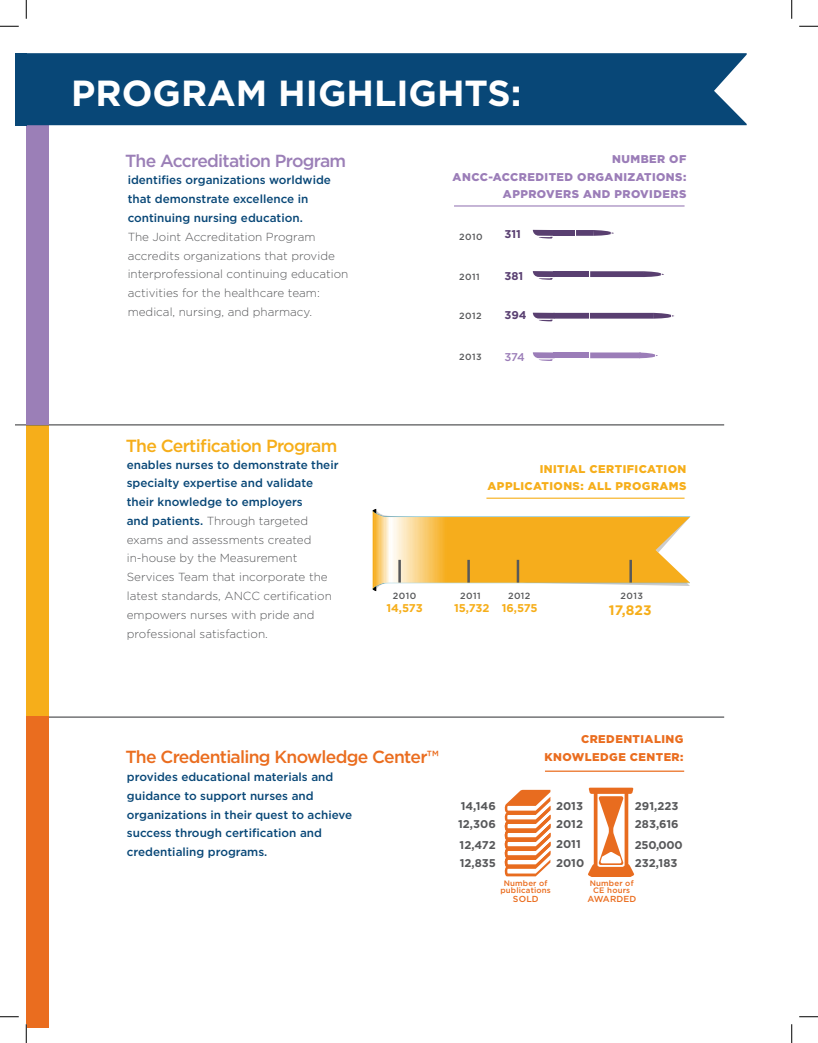
<style>
.page{position:relative;width:818px;height:1043px;background:#fff}
.page>*{position:absolute;margin:0;border:0;box-sizing:border-box;transform-origin:0 0}
.t1{font:700 36.25px "Gotham";color:#fff}
.t2{font:500 17.5px "Gotham";letter-spacing:-.04em;color:#ea6d1f}
.t3{font:500 17.5px "Gotham";letter-spacing:-.04em;color:#9b7fb7}
.t4{font:500 17.5px "Gotham";letter-spacing:-.04em;color:#f6ae1a}
.t5{font:700 13.75px "Gotham";color:#f6ae1a}
.t6{font:300 11.75px/18.8px "Gotham";color:#57585a}
.t7{font:500 11.75px/18.8px "Gotham";color:#084777}
.t8{font:700 11.25px "Gotham";color:#57585a}
.t9{font:900 11.25px/17.5px "Gotham";letter-spacing:.04em;color:#9b7db8;text-align:right}
.t10{font:900 11.25px "Gotham";letter-spacing:.04em;color:#f6ae1a}
.t11{font:900 11.25px "Gotham";letter-spacing:.04em;color:#ea6d1f}
.t12{font:700 11.25px "Gotham";letter-spacing:-.02em;color:#f6ae1a}
.t13{font:700 11.25px "Gotham";color:#593f71}
.t14{font:500 11.25px "Gotham";color:#9b7db8}
.t15{font:500 9px "Gotham";letter-spacing:.05em;color:#57585a}
.t16{font:500 8.75px "Gotham";letter-spacing:.02em;color:#ea6d1f}
.t17{font:500 7.88px "Gotham";letter-spacing:.02em;color:#ea6d1f}
.s1{font-weight:500;color:#084777}
</style>
<div class="page">
<svg style="left:504px;top:789px;width:46px;height:87px"></svg>
<svg style="left:590px;top:876px;width:42px;height:1px"></svg>
<div style="left:26px;top:424px;width:23px;height:293px;background:#f6ae1a"></div>
<hr style="left:38px;top:716px;width:686px;height:1px;background:#57585a">
<hr style="left:15px;top:424px;width:709px;height:1px;background:#57585a">
<hr style="left:454px;top:205px;width:230px;height:1px;background:#9b7db8">
<hr style="left:545px;top:770px;width:139px;height:1px;background:#ea6d1f">
<div style="left:26px;top:122px;width:23px;height:302px;background:#9b7fb7"></div>
<div style="left:26px;top:717px;width:23px;height:311px;background:#ea6d1f"></div>
<div style="left:15px;top:53px;width:12px;height:72px;background:#084777"></div>
<div style="left:27px;top:53px;width:719px;height:72px;background:#084777"></div>
<svg style="left:532px;top:230px;width:21px;height:8px"></svg>
<svg style="left:532px;top:271px;width:22px;height:9px"></svg>
<svg style="left:532px;top:352px;width:22px;height:9px"></svg>
<svg style="left:594px;top:230px;width:20px;height:6px"></svg>
<svg style="left:654px;top:313px;width:20px;height:5px"></svg>
<div style="left:553px;top:230px;width:22px;height:6px;background:#593f71"></div>
<div style="left:553px;top:271px;width:36px;height:6px;background:#593f71"></div>
<div style="left:553px;top:352px;width:36px;height:6px;background:#9b7db8"></div>
<svg style="left:532px;top:313px;width:57px;height:8px"></svg>
<div style="left:576px;top:230px;width:18px;height:6px;background:#593f71"></div>
<svg style="left:590px;top:271px;width:74px;height:6px"></svg>
<svg style="left:590px;top:352px;width:68px;height:6px"></svg>
<div style="left:590px;top:313px;width:64px;height:5px;background:#593f71"></div>
<hr style="left:486px;top:497px;width:198px;height:2px;background:#f6ae1a">
<svg style="left:372px;top:509px;width:318px;height:82px"></svg>
<hr style="left:398px;top:560px;width:3px;height:22px;background:#57585a">
<hr style="left:467px;top:560px;width:3px;height:22px;background:#57585a">
<hr style="left:516px;top:560px;width:3px;height:22px;background:#57585a">
<hr style="left:629px;top:560px;width:3px;height:22px;background:#57585a">
<svg style="left:588px;top:787px;width:46px;height:89px"></svg>
<svg style="left:0;top:25px;width:19px;height:2px"></svg>
<svg style="left:799px;top:25px;width:19px;height:2px"></svg>
<svg style="left:0;top:1016px;width:19px;height:1px"></svg>
<svg style="left:799px;top:1016px;width:19px;height:1px"></svg>
<svg style="left:25px;top:0;width:2px;height:19px"></svg>
<svg style="left:25px;top:1024px;width:2px;height:18px"></svg>
<svg style="left:791px;top:0;width:1px;height:19px"></svg>
<svg style="left:791px;top:1024px;width:1px;height:18px"></svg>
<p class="t1" style="left:71px;top:69px;width:452px">PROGRAM HIGHLIGHTS:</p>
<p class="t3" style="left:125px;top:150px;width:223px">The Accreditation Program</p>
<p class="t6" style="left:128px;top:171px;width:222px"><span class="s1">identifies organizations worldwide that demonstrate excellence in continuing nursing education.<br></span>The Joint Accreditation Program accredits organizations that provide interprofessional continuing education activities for the healthcare team: medical, nursing, and pharmacy.</p>
<p class="t4" style="left:126px;top:434px;width:213px">The Certification Program</p>
<p class="t6" style="left:127px;top:455px;width:213px"><span class="s1">enables nurses to demonstrate their specialty expertise and validate their knowledge to employers<br>and patients.</span> Through targeted exams and assessments created in-house by the Measurement<br>Services Team that incorporate the latest standards, ANCC certification empowers nurses with pride and professional satisfaction.</p>
<p class="t9" style="left:612px;top:150px;width:76px">NUMBER OF</p>
<p class="t9" style="left:452px;top:168px;width:235px">ANCC-ACCREDITED ORGANIZATIONS:<br>APPROVERS AND PROVIDERS</p>
<p class="t15" style="left:459px;top:230px;width:25px">2010</p>
<p class="t15" style="left:459px;top:271px;width:22px">2011</p>
<p class="t15" style="left:459px;top:310px;width:24px">2012</p>
<p class="t15" style="left:459px;top:351px;width:24px">2013</p>
<p class="t13" style="left:504px;top:227px;width:18px">311</p>
<p class="t13" style="left:504px;top:269px;width:20px">381</p>
<p class="t13" style="left:504px;top:308px;width:24px">394</p>
<p class="t14" style="left:504px;top:349px;width:22px">374</p>
<p class="t10" style="left:539px;top:461px;width:148px">INITIAL CERTIFICATION</p>
<p class="t10" style="left:487px;top:478px;width:200px">APPLICATIONS: ALL PROGRAMS</p>
<p class="t15" style="left:393px;top:589px;width:25px">2010</p>
<p class="t15" style="left:460px;top:589px;width:22px">2011</p>
<p class="t15" style="left:508px;top:589px;width:24px">2012</p>
<p class="t15" style="left:620px;top:589px;width:24px">2013</p>
<p class="t12" style="left:386px;top:601px;width:38px">14,573</p>
<p class="t12" style="left:454px;top:601px;width:37px">15,732</p>
<p class="t12" style="left:501px;top:601px;width:37px">16,575</p>
<p class="t5" style="left:609px;top:600px;width:44px">17,823</p>
<p class="t2" style="left:125px;top:745px;width:315px">The Credentialing Knowledge Center™</p>
<p class="t7" style="left:127px;top:767px;width:227px">provides educational materials and guidance to support nurses and organizations in their quest to achieve success through certification and credentialing programs.</p>
<p class="t11" style="left:581px;top:731px;width:104px">CREDENTIALING</p>
<p class="t11" style="left:544px;top:748px;width:140px">KNOWLEDGE CENTER:</p>
<p class="t8" style="left:460px;top:798px;width:37px">14,146</p>
<p class="t8" style="left:635px;top:798px;width:45px">291,223</p>
<p class="t8" style="left:556px;top:836px;width:26px">2011</p>
<p class="t8" style="left:556px;top:798px;width:28px">2013</p>
<p class="t8" style="left:556px;top:816px;width:28px">2012</p>
<p class="t8" style="left:458px;top:816px;width:39px">12,306</p>
<p class="t8" style="left:635px;top:816px;width:45px">283,616</p>
<p class="t8" style="left:459px;top:837px;width:38px">12,472</p>
<p class="t8" style="left:635px;top:837px;width:49px">250,000</p>
<p class="t8" style="left:459px;top:855px;width:38px">12,835</p>
<p class="t8" style="left:556px;top:855px;width:30px">2010</p>
<p class="t8" style="left:635px;top:855px;width:44px">232,183</p>
<p class="t17" style="left:503px;top:878px;width:45px">Number of</p>
<p class="t17" style="left:500px;top:885px;width:52px">publications</p>
<p class="t17" style="left:589px;top:878px;width:45px">Number of</p>
<p class="t17" style="left:593px;top:885px;width:38px">CE hours</p>
<p class="t16" style="left:513px;top:893px;width:27px">SOLD</p>
<p class="t16" style="left:587px;top:893px;width:50px">AWARDED</p>
</div>
